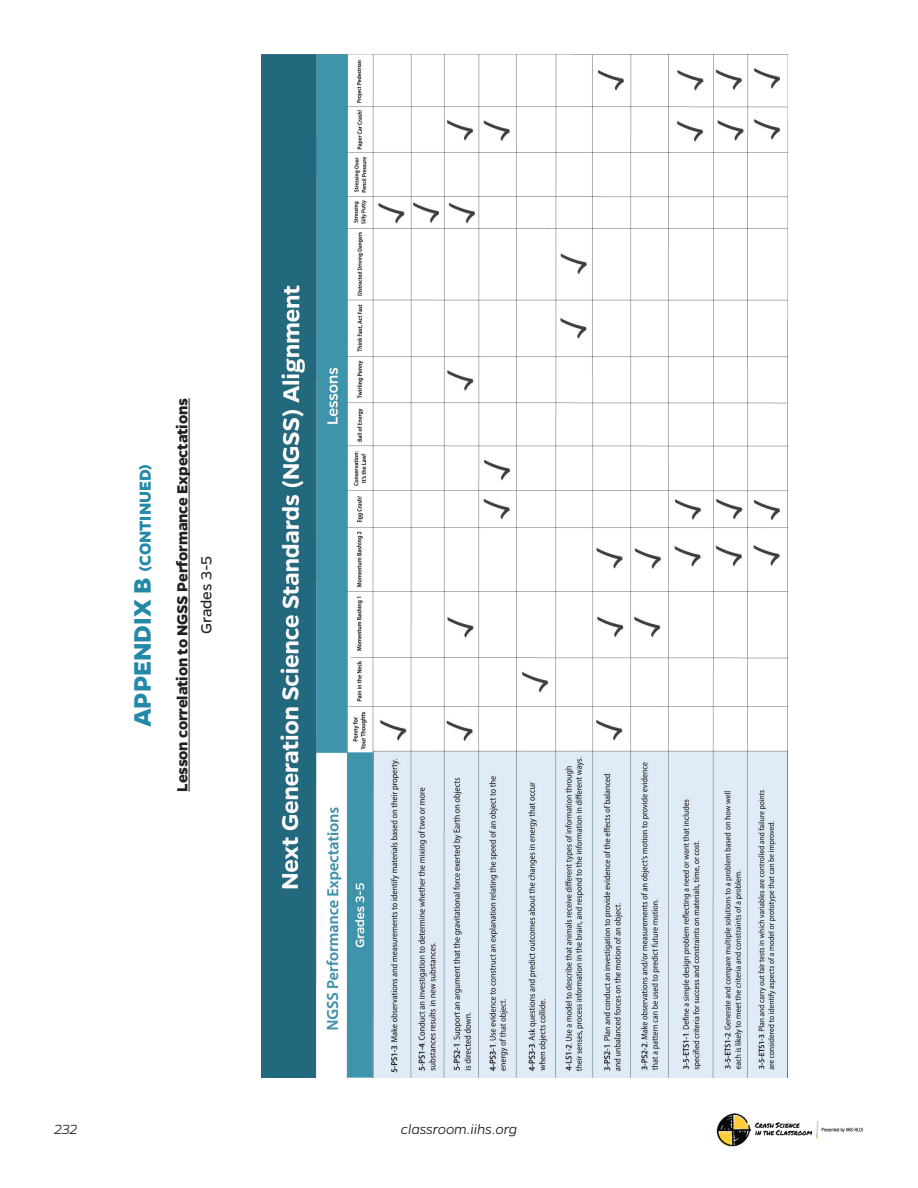
<style>
.page{position:relative;width:918px;height:1188px;background:#fff}
.page>*{position:absolute;margin:0;border:0;box-sizing:border-box;transform-origin:0 0}
.Worksheet_Title_Area{font:700 18px "Gentona";letter-spacing:-.005em;color:#2489a9}
.t1{font:700 16.5px "Gentona";letter-spacing:-.01em;color:#231f20}
.t2{font:16.5px "Gentona";letter-spacing:-.01em;color:#231f20}
.t3{font:italic 300 15px "Gentona";letter-spacing:-.01em;color:#231f20}
.s1{font-size:27px}
</style>
<div class="page">
<img style="left:716px;top:1113px;width:147px;height:33px">
<img style="left:261px;top:54px;width:526px;height:1024px">
<hr style="left:189px;top:398px;width:1px;height:394px;background:#231f20">
<p class="Worksheet_Title_Area" style="left:135px;top:727px;width:265px;rotate:-90deg"><span class="s1">APPENDIX B</span> (CONTINUED)</p>
<p class="t1" style="left:173px;top:792px;width:395px;rotate:-90deg">Lesson correlation to NGSS Performance Expectations</p>
<p class="t2" style="left:197px;top:634px;width:79px;rotate:-90deg">Grades 3-5</p>
<p class="t3" style="left:54px;top:1121px;width:25px">232</p>
<p class="t3" style="left:401px;top:1121px;width:118px">classroom.iihs.org</p>
</div>
